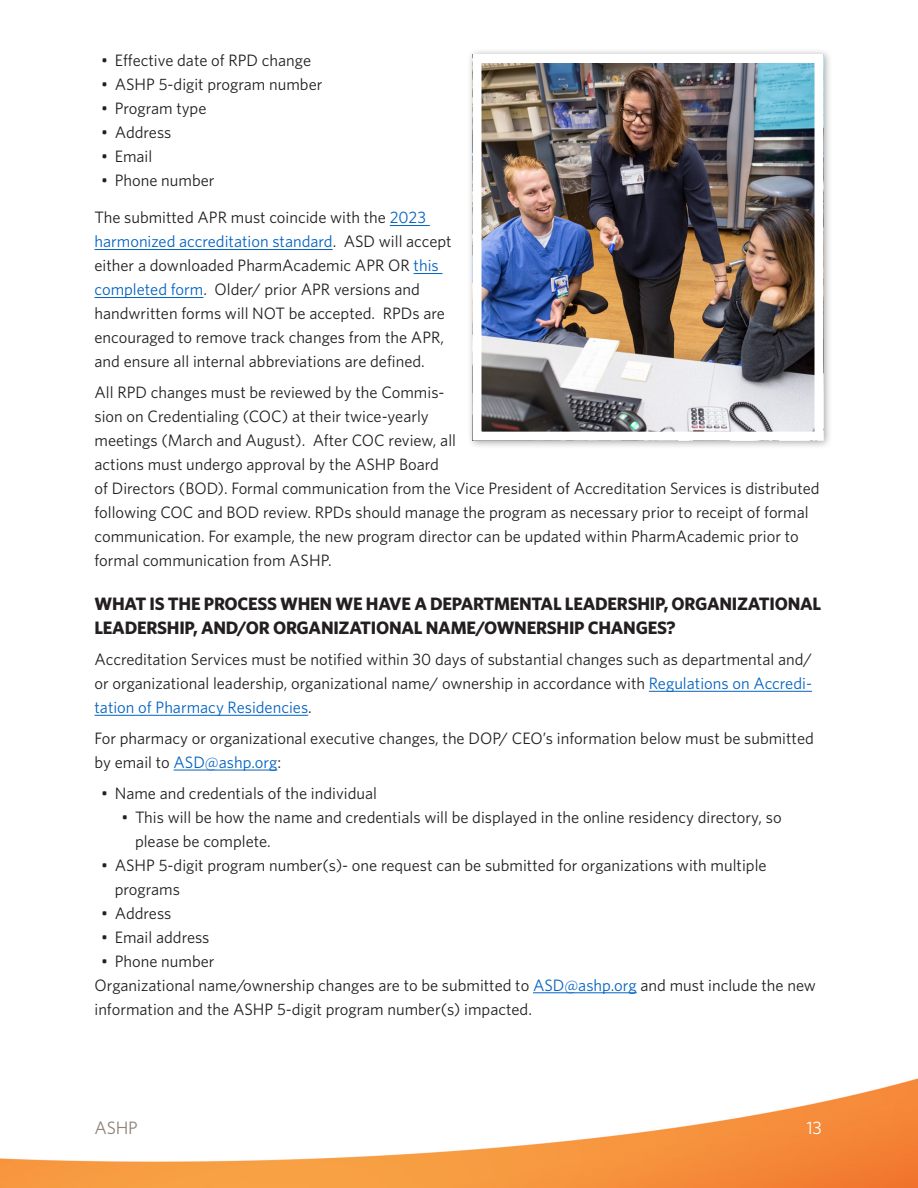
<style>
.page{position:relative;width:918px;height:1188px;background:#fff}
.page>*{position:absolute;margin:0;border:0;box-sizing:border-box;transform-origin:0 0}
.sub3{font:700 18px/24px "Whitney";letter-spacing:-.015em;color:#231f20}
.t1{font:18px "Whitney";color:#8f8279}
.t2{font:18px "Whitney";color:#fff}
.bt{font:16.5px/24px "Whitney";color:#231f20}
.s1{color:#0563c1}
</style>
<div class="page">
<img style="left:1px;top:992px;width:917px;height:196px">
<img style="left:0;top:921px;width:1px;height:267px">
<hr style="left:390px;top:225px;width:40px;height:1px;background:#0563c1">
<hr style="left:94px;top:249px;width:239px;height:1px;background:#0563c1">
<svg style="left:414px;top:273px;width:29px;height:1px"></svg>
<hr style="left:94px;top:297px;width:109px;height:1px;background:#0563c1">
<hr style="left:649px;top:691px;width:163px;height:1px;background:#0563c1">
<hr style="left:94px;top:715px;width:214px;height:1px;background:#0563c1">
<hr style="left:174px;top:770px;width:103px;height:1px;background:#0563c1">
<hr style="left:533px;top:993px;width:104px;height:1px;background:#0563c1">
<div style="left:466px;top:48px;width:367px;height:402px;background:#231f20;opacity:.4"></div>
<img style="left:482px;top:64px;width:332px;height:367px">
<div style="left:472px;top:54px;width:352px;height:387px;border:9px solid #fff"></div>
<p class="bt" style="left:101px;top:48px;width:211px">• Effective date of RPD change</p>
<p class="bt" style="left:101px;top:72px;width:223px">• ASHP 5-digit program number</p>
<p class="bt" style="left:101px;top:96px;width:107px">• Program type</p>
<p class="bt" style="left:101px;top:120px;width:72px">• Address</p>
<p class="bt" style="left:101px;top:144px;width:53px">• Email</p>
<p class="bt" style="left:101px;top:168px;width:115px">• Phone number</p>
<p class="bt" style="left:94px;top:205px;width:359px">The submitted APR must coincide with the <span class="s1">2023 harmonized accreditation standard</span>. ASD will accept either a downloaded PharmAcademic APR OR <span class="s1">this completed form</span>. Older/ prior APR versions and handwritten forms will NOT be accepted. RPDs are encouraged to remove track changes from the APR, and ensure all internal abbreviations are defined.</p>
<p class="bt" style="left:94px;top:380px;width:727px">All RPD changes must be reviewed by the Commis-<br>sion on Credentialing (COC) at their twice-yearly<br>meetings (March and August). After COC review, all<br>actions must undergo approval by the ASHP Board<br>of Directors (BOD). Formal communication from the Vice President of Accreditation Services is distributed following COC and BOD review. RPDs should manage the program as necessary prior to receipt of formal communication. For example, the new program director can be updated within PharmAcademic prior to formal communication from ASHP.</p>
<p class="sub3" style="left:94px;top:592px;width:728px">WHAT IS THE PROCESS WHEN WE HAVE A DEPARTMENTAL LEADERSHIP, ORGANIZATIONAL<br>LEADERSHIP, AND/OR ORGANIZATIONAL NAME/OWNERSHIP CHANGES?</p>
<p class="bt" style="left:94px;top:647px;width:719px;text-align:justify">Accreditation Services must be notified within 30 days of substantial changes such as departmental and/ or organizational leadership, organizational name/ ownership in accordance with <span class="s1">Regulations on Accredi&shy;tation of Pharmacy Residencies</span>.</p>
<p class="bt" style="left:94px;top:726px;width:721px">For pharmacy or organizational executive changes, the DOP/ CEO’s information below must be submitted by email to <span class="s1">ASD@ashp.org</span>:</p>
<p class="bt" style="left:101px;top:781px;width:277px">• Name and credentials of the individual</p>
<p class="bt" style="left:135px;top:804px;width:648px;text-indent:-14px">• This will be how the name and credentials will be displayed in the online residency directory, so please be complete.</p>
<p class="bt" style="left:115px;top:852px;width:653px;text-indent:-14px">• ASHP 5-digit program number(s)- one request can be submitted for organizations with multiple programs</p>
<p class="bt" style="left:101px;top:900px;width:72px">• Address</p>
<p class="bt" style="left:101px;top:924px;width:110px">• Email address</p>
<p class="bt" style="left:101px;top:948px;width:115px">• Phone number</p>
<p class="bt" style="left:94px;top:972px;width:723px">Organizational name/ownership changes are to be submitted to <span class="s1">ASD@ashp.org</span> and must include the new information and the ASHP 5-digit program number(s) impacted.</p>
<p class="t1" style="left:94px;top:1117px;width:45px">ASHP</p>
<p class="t2" style="left:807px;top:1117px;width:17px">13</p>
</div>
